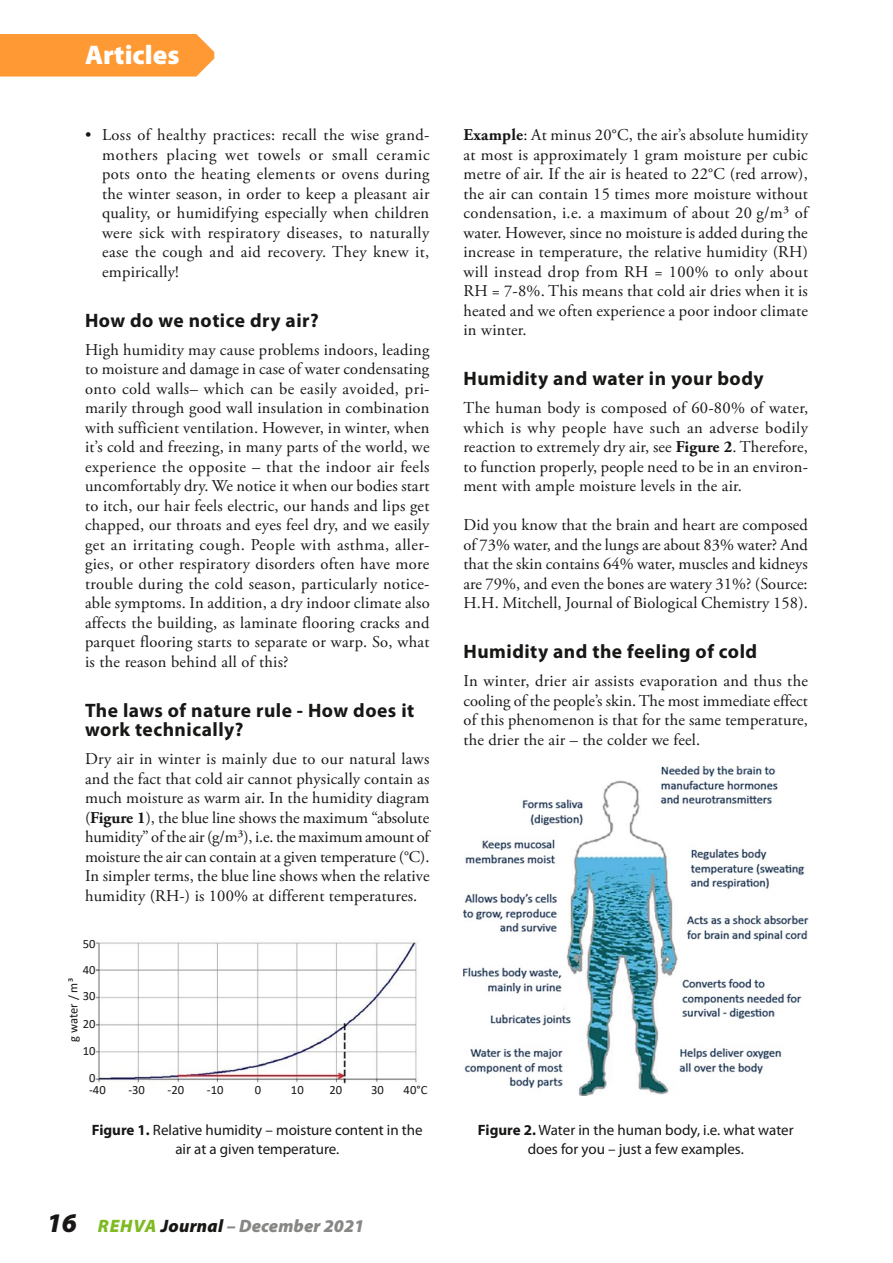
<style>
.page{position:relative;width:893px;height:1263px;background:#fff}
.page>*{position:absolute;margin:0;border:0;box-sizing:border-box;transform-origin:0 0}
.t1{font:900 27px "Myriad Pro";color:#fff}
.Heading_2{font:700 19.5px/19.5px "Myriad Pro";letter-spacing:.025em;color:#181716}
.zPage_Number{font:italic 900 18px "Myriad Pro";letter-spacing:.005em;color:#878786}
.t2{font:16.5px/19.5px "Adobe Garamond Pro";letter-spacing:.01em;color:#181716;text-align:justify}
.t3{font:15px/19.5px "Myriad Pro";color:#181716;text-align:center}
.t4{font:12.6px/27px "Calibri";letter-spacing:.005em;color:#181716}
.s1{font-weight:700}
.s2{font-size:27px;color:#181716}
.s3{color:#7fba23}
.s4{color:#181716}
</style>
<div class="page">
<img style="left:463px;top:766px;width:345px;height:330px">
<img style="left:95px;top:942px;width:322px;height:142px">
<div style="left:0;top:34px;width:214px;height:43px;background:#f93"></div>
<h1 class="t1" style="left:85px;top:37px;width:96px">Articles</h1>
<p class="t2" style="left:102px;top:126px;width:329px;text-indent:-17px">• Loss of healthy practices: recall the wise grand&shy;mothers placing wet towels or small ceramic pots onto the heating elements or ovens during the winter season, in order to keep a pleasant air quality, or humidifying especially when children were sick with respiratory diseases, to naturally ease the cough and aid recovery. They knew it, empirically!</p>
<p class="Heading_2" style="left:85px;top:310px;width:235px">How do we notice dry air?</p>
<p class="t2" style="left:85px;top:340px;width:346px">High humidity may cause problems indoors, leading to moisture and damage in case of water condensating onto cold walls– which can be easily avoided, pri&shy;marily through good wall insulation in combination with sufficient ventilation. However, in winter, when it’s cold and freezing, in many parts of the world, we experience the opposite – that the indoor air feels uncomfortably dry. We notice it when our bodies start to itch, our hair feels electric, our hands and lips get chapped, our throats and eyes feel dry, and we easily get an irritating cough. People with asthma, aller&shy;gies, or other respiratory disorders often have more trouble during the cold season, particularly notice&shy;able symptoms. In addition, a dry indoor climate also affects the building, as laminate flooring cracks and parquet flooring starts to separate or warp. So, what is the reason behind all of this?</p>
<p class="Heading_2" style="left:85px;top:700px;width:331px">The laws of nature rule - How does it work technically?</p>
<p class="t2" style="left:85px;top:750px;width:346px">Dry air in winter is mainly due to our natural laws and the fact that cold air cannot physically contain as much moisture as warm air. In the humidity diagram (<span class="s1">Figure 1</span>), the blue line shows the maximum “absolute humidity” of the air (g/m³), i.e. the maximum amount of moisture the air can contain at a given temperature (°C).<br>In simpler terms, the blue line shows when the relative humidity (RH-) is 100% at different temperatures.</p>
<p class="t4" style="left:83px;top:930px;width:14px">50</p>
<p class="t4" style="left:83px;top:956px;width:14px;line-height:26.5px">40<br>30</p>
<p class="t4" style="left:83px;top:1010px;width:14px;text-align:center">20<br>10<br>0</p>
<p class="t4" style="left:89px;top:1075px;width:18px">-40</p>
<p class="t4" style="left:128px;top:1075px;width:18px">-30</p>
<p class="t4" style="left:168px;top:1075px;width:18px">-20</p>
<p class="t4" style="left:207px;top:1075px;width:18px">-10</p>
<p class="t4" style="left:255px;top:1075px;width:8px">0</p>
<p class="t4" style="left:291px;top:1075px;width:14px">10</p>
<p class="t4" style="left:329px;top:1075px;width:14px">20</p>
<p class="t4" style="left:371px;top:1075px;width:14px">30</p>
<p class="t4" style="left:404px;top:1075px;width:25px">40°C</p>
<p class="t4" style="left:60px;top:1042px;width:65px;rotate:-90deg">g water / m³</p>
<p class="t2" style="left:463px;top:126px;width:346px"><span class="s1">Example</span>: At minus 20°C, the air’s absolute humidity at most is approximately 1 gram moisture per cubic metre of air. If the air is heated to 22°C (red arrow), the air can contain 15 times more moisture without condensation, i.e. a maximum of about 20 g/m³ of water. However, since no moisture is added during the increase in temperature, the relative humidity (RH) will instead drop from RH = 100% to only about RH = 7-8%. This means that cold air dries when it is heated and we often experience a poor indoor climate in winter.</p>
<p class="Heading_2" style="left:463px;top:368px;width:302px">Humidity and water in your body</p>
<p class="t2" style="left:463px;top:399px;width:346px">The human body is composed of 60-80% of water, which is why people have such an adverse bodily reaction to extremely dry air, see <span class="s1">Figure 2</span>. Therefore, to function properly, people need to be in an environ&shy;ment with ample moisture levels in the air.</p>
<p class="t2" style="left:463px;top:516px;width:346px">Did you know that the brain and heart are composed of 73% water, and the lungs are about 83% water? And that the skin contains 64% water, muscles and kidneys are 79%, and even the bones are watery 31%? (Source:<br>H.H. Mitchell, Journal of Biological Chemistry 158).</p>
<p class="Heading_2" style="left:463px;top:641px;width:295px">Humidity and the feeling of cold</p>
<p class="t2" style="left:463px;top:672px;width:346px">In winter, drier air assists evaporation and thus the cooling of the people’s skin. The most immediate effect of this phenomenon is that for the same temperature, the drier the air – the colder we feel.</p>
<p class="t3" style="left:92px;top:1120px;width:332px"><span class="s1">Figure 1.</span> Relative humidity – moisture content in the air at a given temperature.</p>
<p class="t3" style="left:478px;top:1120px;width:317px"><span class="s1">Figure 2.</span> Water in the human body, i.e. what water does for you – just a few examples.</p>
<p class="zPage_Number" style="left:47px;top:1214px;width:319px"><span class="s2">16</span> <span class="s3">REHVA</span> <span class="s4">Journal</span> – December 2021</p>
</div>
